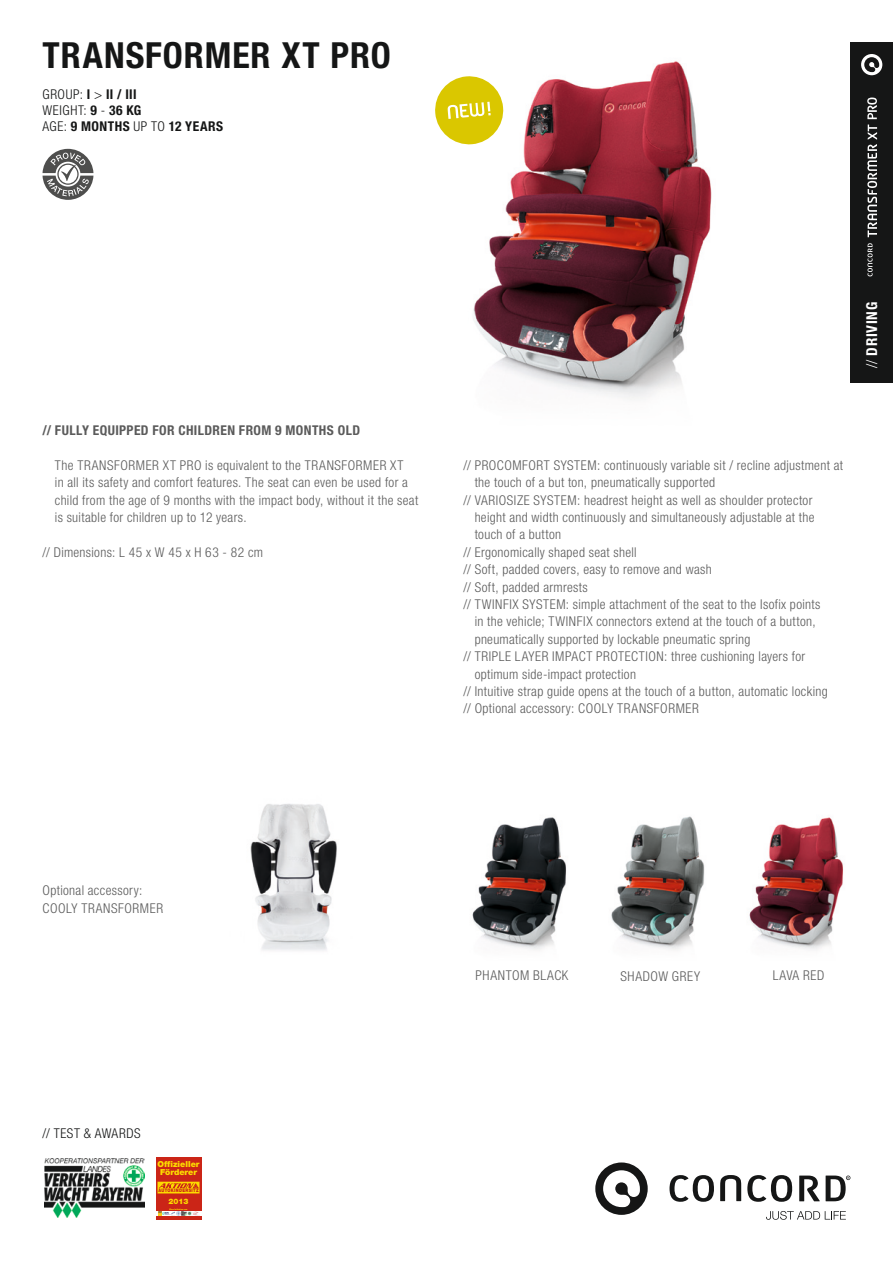
<style>
.page{position:relative;width:893px;height:1263px;background:#fff}
.page>*{position:absolute;margin:0;border:0;box-sizing:border-box;transform-origin:0 0}
.t1{font:700 condensed 36px "Helvetica Neue LT Pro";letter-spacing:.025em;color:#151616}
.t2{font:700 condensed 15px "Helvetica Neue LT Pro";letter-spacing:.045em;color:#fff}
.t3{font:300 condensed 13.5px/17.4px "Helvetica Neue LT Pro";letter-spacing:.025em;color:#5b5b5b}
.t4{font:300 condensed 13.5px "Helvetica Neue LT Pro";letter-spacing:.045em;color:#151616}
.t5{font:700 condensed 13.5px "Helvetica Neue LT Pro";letter-spacing:.03em;color:#5b5b5b}
.t6{font:700 condensed 13.5px "Helvetica Neue LT Pro";letter-spacing:.035em;color:#151616}
.t7{font:300 condensed 13.5px "Helvetica Neue LT Pro";letter-spacing:.045em;color:#5b5b5b}
.t8{font:900 8.25px/7.9px "Helvetica Neue";color:#fcdb00;text-align:center}
.t9{font:900 7.5px "Helvetica Neue";color:#fcdb00}
.t10{font:900 4.8px "Helvetica Neue";letter-spacing:.09em;color:#cb2517;scale:.79 1}
.t11{font:900 1.95px "Helvetica Neue";color:#fcdb00}
.s1{font-weight:700}
.s2{font-weight:300}
</style>
<div class="page">
<img style="left:473px;top:61px;width:239px;height:339px">
<div style="left:850px;top:43px;width:43px;height:340px;background:#151616"></div>
<svg style="left:861px;top:54px;width:21px;height:21px"></svg>
<svg style="left:720px;top:1175px;width:21px;height:26px"></svg>
<svg style="left:747px;top:1175px;width:45px;height:27px"></svg>
<svg style="left:799px;top:1175px;width:21px;height:26px"></svg>
<svg style="left:669px;top:1175px;width:45px;height:27px"></svg>
<svg style="left:826px;top:1175px;width:24px;height:26px"></svg>
<svg style="left:766px;top:1211px;width:80px;height:9px"></svg>
<svg style="left:595px;top:1162px;width:53px;height:53px"></svg>
<img style="left:44px;top:1158px;width:101px;height:60px">
<div style="left:156px;top:1157px;width:45px;height:63px;background:#cb2517"></div>
<svg style="left:157px;top:1181px;width:43px;height:13px"></svg>
<div style="left:156px;top:1211px;width:45px;height:5px;background:#fff"></div>
<svg style="left:158px;top:1211px;width:41px;height:5px"></svg>
<svg style="left:43px;top:149px;width:50px;height:51px"></svg>
<img style="left:250px;top:804px;width:87px;height:147px">
<img style="left:472px;top:817px;width:94px;height:133px">
<img style="left:749px;top:817px;width:94px;height:133px">
<img style="left:611px;top:816px;width:94px;height:134px">
<svg style="left:435px;top:75px;width:70px;height:71px"></svg>
<svg style="left:867px;top:98px;width:10px;height:21px"></svg>
<svg style="left:867px;top:243px;width:5px;height:33px"></svg>
<svg style="left:867px;top:125px;width:10px;height:112px"></svg>
<p class="t1" style="left:43px;top:34px;width:350px">TRANSFORMER XT PRO</p>
<p class="t4" style="left:43px;top:86px;width:96px">GROUP: <span class="s1">I</span> &gt; <span class="s1">II / III</span></p>
<p class="t4" style="left:43px;top:103px;width:100px">WEIGHT: <span class="s1">9</span> - <span class="s1">36 KG</span></p>
<p class="t6" style="left:43px;top:118px;width:182px"><span class="s2">AGE:</span> 9 MONTHS <span class="s2">UP TO</span> 12 YEARS</p>
<p class="t5" style="left:43px;top:422px;width:319px">// FULLY EQUIPPED FOR CHILDREN FROM 9 MONTHS OLD</p>
<p class="t3" style="left:55px;top:456px;width:365px">The TRANSFORMER XT PRO is equivalent to the TRANSFORMER XT<br>in all its safety and comfort features. The seat can even be used for a child from the age of 9 months with the impact body, without it the seat is suitable for children up to 12 years.</p>
<p class="t3" style="left:43px;top:543px;width:222px">// Dimensions: L 45 x W 45 x H 63 - 82 cm</p>
<p class="t2" style="left:863px;top:368px;width:67px;rotate:-90deg"><span class="s2">//</span> DRIVING</p>
<p class="t3" style="left:475px;top:456px;width:370px;text-indent:-11px">// PROCOMFORT SYSTEM: continuously variable sit / recline adjustment at the touch of a but ton, pneumatically supported</p>
<p class="t3" style="left:475px;top:491px;width:341px;text-indent:-11px">// VARIOSIZE SYSTEM: headrest height as well as shoulder protector height and width continuously and simultaneously adjustable at the touch of a button</p>
<p class="t3" style="left:463px;top:543px;width:175px">// Ergonomically shaped seat shell</p>
<p class="t3" style="left:463px;top:560px;width:250px">// Soft, padded covers, easy to remove and wash</p>
<p class="t3" style="left:463px;top:578px;width:126px">// Soft, padded armrests</p>
<p class="t3" style="left:475px;top:595px;width:347px;text-indent:-11px">// TWINFIX SYSTEM: simple attachment of the seat to the Isofix points in the vehicle; TWINFIX connectors extend at the touch of a button, pneumatically supported by lockable pneumatic spring</p>
<p class="t3" style="left:475px;top:647px;width:332px;text-indent:-11px">// TRIPLE LAYER IMPACT PROTECTION: three cushioning layers for optimum side-impact protection</p>
<p class="t3" style="left:463px;top:682px;width:366px">// Intuitive strap guide opens at the touch of a button, automatic locking</p>
<p class="t3" style="left:463px;top:700px;width:237px">// Optional accessory: COOLY TRANSFORMER</p>
<p class="t3" style="left:43px;top:882px;width:101px">Optional accessory:</p>
<p class="t3" style="left:43px;top:899px;width:122px">COOLY TRANSFORMER</p>
<p class="t4" style="left:43px;top:1125px;width:100px">// TEST &amp; AWARDS</p>
<p class="t8" style="left:158px;top:1160px;width:44px">Offizieller<br>Förderer</p>
<p class="t10" style="left:158px;top:1188px;width:53px">AUTOKINDERSITZ</p>
<p class="t9" style="left:169px;top:1196px;width:22px">2013</p>
<p class="t11" style="left:170px;top:1208px;width:19px">Eine Initiative von</p>
<p class="t7" style="left:476px;top:967px;width:94px">PHANTOM BLACK</p>
<p class="t7" style="left:620px;top:968px;width:81px">SHADOW GREY</p>
<p class="t3" style="left:773px;top:966px;width:53px">LAVA RED</p>
</div>
